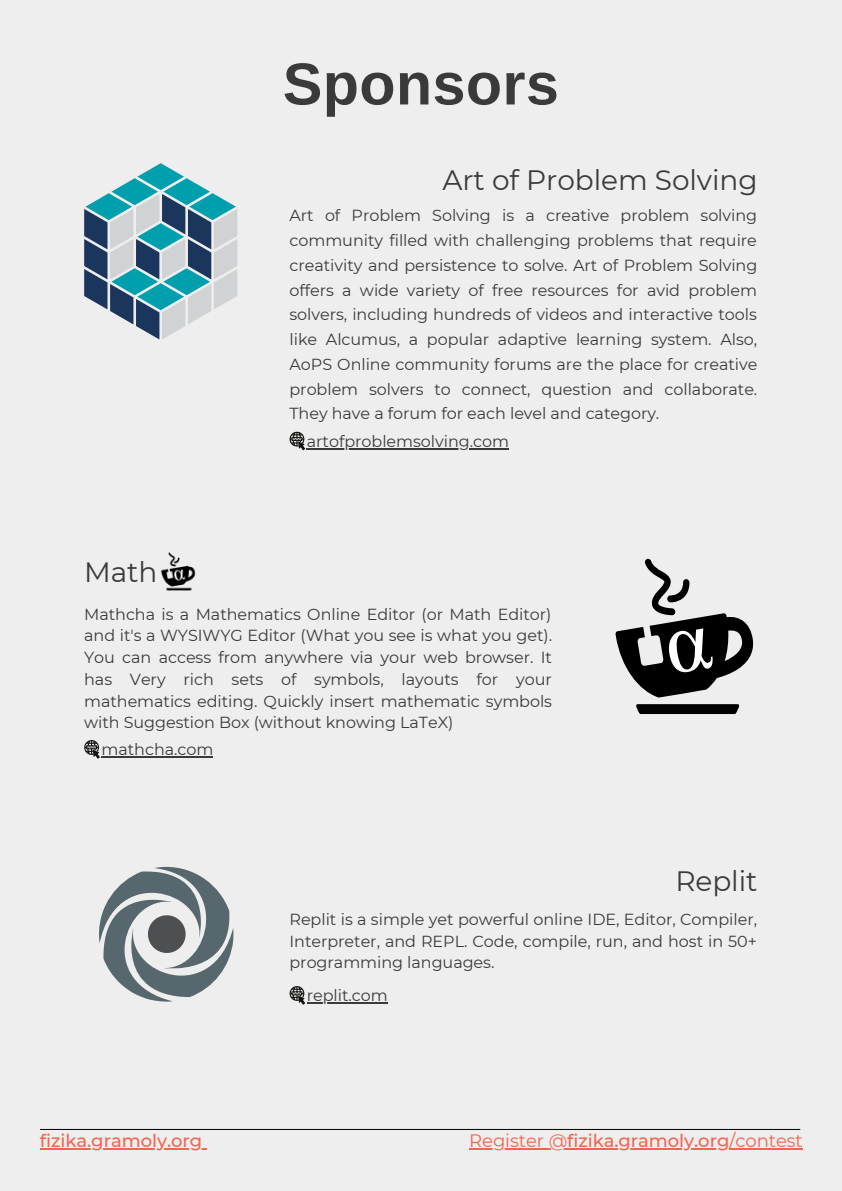
<style>
.page{position:relative;width:842px;height:1191px;background:#fff}
.page>*{position:absolute;margin:0;border:0;box-sizing:border-box;transform-origin:0 0}
.t1{font:700 59.2px "Arimo";letter-spacing:.01em;color:#3a3a3a}
.t2{font:28px "Montserrat";letter-spacing:-.005em;color:#3a3a3a}
.t3{font:500 18px "Montserrat";letter-spacing:-.005em;color:#f4644e}
.t4{font:16px/24.7px "Montserrat";letter-spacing:-.005em;color:#3a3a3a;text-align:justify}
.s1{font-weight:400}
</style>
<div class="page">
<div style="left:0;top:0;width:842px;height:1190px;background:#eee"></div>
<svg style="left:99px;top:866px;width:135px;height:136px"></svg>
<svg style="left:84px;top:163px;width:153px;height:176px"></svg>
<hr style="left:40px;top:1148px;width:162px;height:1px;background:#f4644e">
<img style="left:161px;top:552px;width:35px;height:39px">
<svg style="left:636px;top:704px;width:103px;height:10px"></svg>
<svg style="left:615px;top:558px;width:139px;height:140px"></svg>
<svg style="left:289px;top:986px;width:16px;height:18px"></svg>
<hr style="left:307px;top:1002px;width:81px;height:1px;background:#3a3a3a">
<svg style="left:84px;top:740px;width:16px;height:18px"></svg>
<hr style="left:102px;top:756px;width:111px;height:1px;background:#3a3a3a">
<svg style="left:289px;top:431px;width:16px;height:19px"></svg>
<hr style="left:307px;top:448px;width:202px;height:1px;background:#3a3a3a">
<hr style="left:469px;top:1148px;width:98px;height:1px;background:#f4644e">
<hr style="left:567px;top:1148px;width:162px;height:1px;background:#f4644e">
<hr style="left:729px;top:1148px;width:74px;height:1px;background:#f4644e">
<hr style="left:40px;top:1128px;width:760px;height:1px;background:#000">
<h1 class="t1" style="left:283px;top:51px;width:278px">Sponsors</h1>
<h2 class="t2" style="left:442px;top:162px;width:317px">Art of Problem Solving</h2>
<p class="t4" style="left:289px;top:203px;width:469px">Art of Problem Solving is a creative problem solving community filled with challenging problems that require creativity and persistence to solve. Art of Problem Solving offers a wide variety of free resources for avid problem solvers, including hundreds of videos and interactive tools like Alcumus, a popular adaptive learning system. Also, AoPS Online community forums are the place for creative problem solvers to connect, question and collaborate.<br>They have a forum for each level and category.</p>
<h2 class="t2" style="left:84px;top:554px;width:75px">Math</h2>
<p class="t4" style="left:307px;top:428px;width:204px">artofproblemsolving.com</p>
<p class="t4" style="left:84px;top:603px;width:469px;line-height:21.7px">Mathcha is a Mathematics Online Editor (or Math Editor) and it's a WYSIWYG Editor (What you see is what you get).<br>You can access from anywhere via your web browser. It has Very rich sets of symbols, layouts for your mathematics editing. Quickly insert mathematic symbols with Suggestion Box (without knowing LaTeX)</p>
<p class="t4" style="left:102px;top:736px;width:113px">mathcha.com</p>
<p class="t3" style="left:40px;top:1129px;width:164px">fizika.gramoly.org</p>
<h2 class="t2" style="left:675px;top:863px;width:84px">Replit</h2>
<p class="t4" style="left:289px;top:908px;width:469px;line-height:21.7px">Replit is a simple yet powerful online IDE, Editor, Compiler, Interpreter, and REPL. Code, compile, run, and host in 50+ programming languages.</p>
<p class="t4" style="left:307px;top:982px;width:82px">replit.com</p>
<p class="t3" style="left:469px;top:1129px;width:335px"><span class="s1">Register @</span>fizika.gramoly.org<span class="s1">/contest</span></p>
</div>
